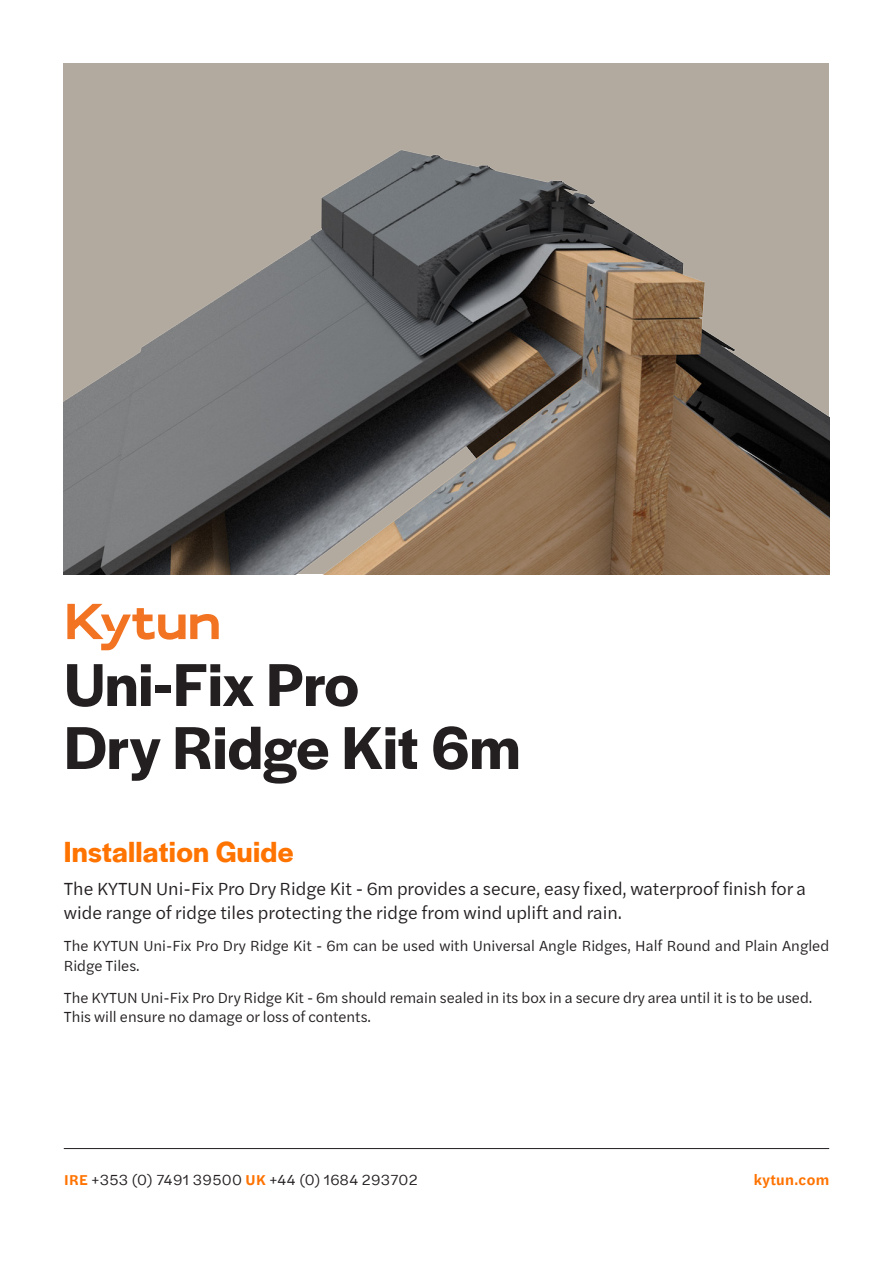
<style>
.page{position:relative;width:893px;height:1263px;background:#fff}
.page>*{position:absolute;margin:0;border:0;box-sizing:border-box;transform-origin:0 0}
.t1{font:600 63px "Halyard Display";letter-spacing:-.005em;color:#231f20}
.H3_White{font:600 30px "Halyard Display";letter-spacing:.01em;color:#ff7300}
.t2{font:18px/24px "Halyard Text";color:#231f20}
.H3_White-2{font:15px/19.5px "Halyard Text";color:#231f20}
.H3_White-3{font:15px "Halyard Text";letter-spacing:.02em;color:#231f20}
.H3_White-4{font:600 15px "Halyard Text";letter-spacing:.02em;color:#ff7300}
.s1{font-weight:600;color:#ff7300}
</style>
<div class="page">
<img style="left:64px;top:73px;width:765px;height:501px">
<svg style="left:67px;top:604px;width:152px;height:46px"></svg>
<hr style="left:64px;top:1148px;width:765px;height:1px;background:#231f20">
<p class="t1" style="left:64px;top:640px;width:296px">Uni-Fix Pro</p>
<p class="t1" style="left:64px;top:703px;width:457px">Dry Ridge Kit 6m</p>
<p class="H3_White" style="left:64px;top:830px;width:231px">Installation Guide</p>
<p class="t2" style="left:64px;top:876px;width:744px">The KYTUN Uni-Fix Pro Dry Ridge Kit - 6m provides a secure, easy fixed, waterproof finish for a wide range of ridge tiles protecting the ridge from wind uplift and rain.</p>
<p class="H3_White-2" style="left:64px;top:935px;width:767px">The KYTUN Uni-Fix Pro Dry Ridge Kit - 6m can be used with Universal Angle Ridges, Half Round and Plain Angled<br>Ridge Tiles.</p>
<p class="H3_White-2" style="left:64px;top:987px;width:750px">The KYTUN Uni-Fix Pro Dry Ridge Kit - 6m should remain sealed in its box in a secure dry area until it is to be used.</p>
<p class="H3_White-2" style="left:64px;top:1007px;width:309px">This will ensure no damage or loss of contents.</p>
<p class="H3_White-3" style="left:64px;top:1169px;width:355px"><span class="s1">IRE</span> +353 (0) 7491 39500 <span class="s1">UK</span> +44 (0) 1684 293702</p>
<p class="H3_White-4" style="left:754px;top:1168px;width:77px">kytun.com</p>
</div>
